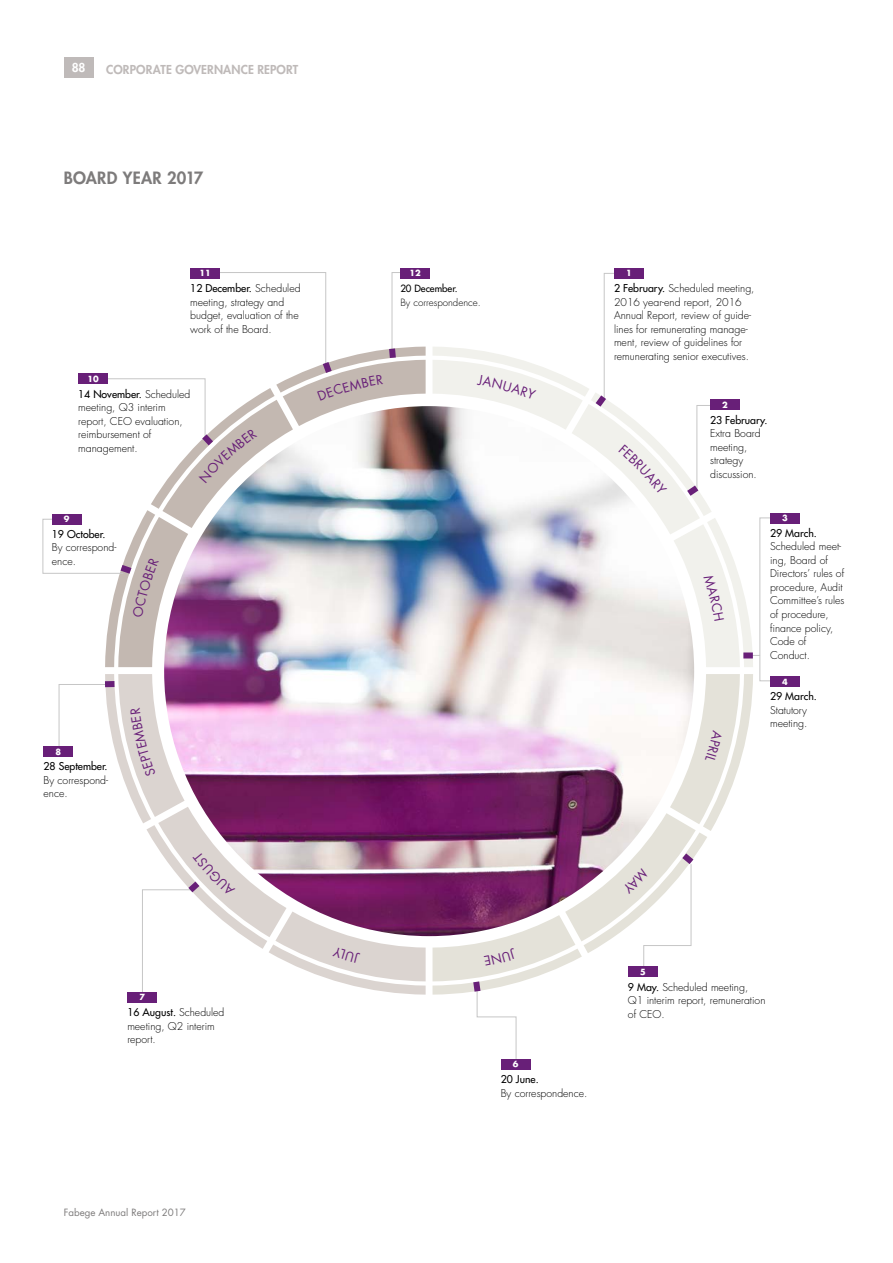
<style>
.page{position:relative;width:893px;height:1263px;background:#fff}
.page>*{position:absolute;margin:0;border:0;box-sizing:border-box;transform-origin:0 0}
.Versal_liten_rubbe{font:800 16.5px "Futura Std";letter-spacing:.01em;color:#7d7b7b}
.t1{font:800 12px "Futura Std";letter-spacing:.01em;color:#bfbab9}
.t2{font:800 12px "Futura Std";color:#fff}
.t3{font:300 10.5px/13.5px "Futura Std";color:#000}
.t4{font:300 9.75px/13.5px "Futura Std";color:#000}
.t5{font:9.75px "Futura Std";color:#7d7b7b}
.t6{font:700 8.25px "Futura Std";color:#fff}
.s1{font-weight:500}
</style>
<div class="page">
<div style="left:64px;top:57px;width:30px;height:20px;background:#bfbab9"></div>
<div style="left:501px;top:1059px;width:29px;height:10px;background:#681f78"></div>
<div style="left:400px;top:268px;width:30px;height:11px;background:#681f78"></div>
<div style="left:614px;top:268px;width:30px;height:11px;background:#681f78"></div>
<div style="left:770px;top:676px;width:30px;height:11px;background:#681f78"></div>
<div style="left:127px;top:992px;width:30px;height:10px;background:#681f78"></div>
<div style="left:44px;top:746px;width:29px;height:11px;background:#681f78"></div>
<div style="left:190px;top:268px;width:30px;height:11px;background:#681f78"></div>
<div style="left:770px;top:513px;width:30px;height:10px;background:#681f78"></div>
<svg style="left:433px;top:273px;width:342px;height:786px"></svg>
<svg style="left:58px;top:674px;width:368px;height:321px"></svg>
<img style="left:42px;top:272px;width:384px;height:395px">
<p class="t2" style="left:72px;top:60px;width:15px">88</p>
<p class="t1" style="left:106px;top:62px;width:193px">CORPORATE GOVERNANCE REPORT</p>
<p class="Versal_liten_rubbe" style="left:64px;top:167px;width:141px">BOARD YEAR 2017</p>
<p class="t6" style="left:199px;top:268px;width:13px">11</p>
<p class="t3" style="left:190px;top:282px;width:112px"><span class="s1">12 December.</span> Scheduled meeting, strategy and budget, evaluation of the work of the Board.</p>
<p class="t6" style="left:87px;top:373px;width:13px">10</p>
<p class="t3" style="left:78px;top:387px;width:114px"><span class="s1">14 November.</span> Scheduled meeting, Q3 interim report, CEO evaluation, reimbursement of management.</p>
<p class="t6" style="left:64px;top:514px;width:7px">9</p>
<p class="t3" style="left:52px;top:528px;width:66px"><span class="s1">19 October.<br></span>By correspond&shy;ence.</p>
<p class="t6" style="left:56px;top:746px;width:7px">8</p>
<p class="t3" style="left:44px;top:760px;width:66px;text-align:justify"><span class="s1">28 September.<br></span>By correspond&shy;ence.</p>
<p class="t6" style="left:139px;top:992px;width:7px">7</p>
<p class="t3" style="left:127px;top:1006px;width:99px"><span class="s1">16 August.</span> Scheduled meeting, Q2 interim report.</p>
<p class="t5" style="left:64px;top:1206px;width:123px">Fabege Annual Report 2017</p>
<p class="t6" style="left:410px;top:268px;width:13px">12</p>
<p class="t4" style="left:400px;top:282px;width:82px"><span class="s1">20 December.<br></span>By correspondence.</p>
<p class="t6" style="left:626px;top:268px;width:7px">1</p>
<p class="t3" style="left:614px;top:282px;width:142px"><span class="s1">2 February.</span> Scheduled meeting,<br>2016 year-end report, 2016<br>Annual Report, review of guide&shy;lines for remunerating manage&shy;ment, review of guidelines for remunerating senior executives.</p>
<p class="t6" style="left:722px;top:399px;width:7px">2</p>
<p class="t3" style="left:710px;top:413px;width:59px"><span class="s1">23 February.<br></span>Extra Board meeting, strategy discussion.</p>
<p class="t6" style="left:782px;top:513px;width:7px">3</p>
<p class="t3" style="left:770px;top:527px;width:76px"><span class="s1">29 March.<br></span>Scheduled meet&shy;ing, Board of<br>Directors’ rules of procedure, Audit<br>Committee’s rules of procedure, finance policy,<br>Code of</p>
<p class="t3" style="left:770px;top:648px;width:41px">Conduct.</p>
<p class="t6" style="left:782px;top:676px;width:7px">4</p>
<p class="t3" style="left:770px;top:690px;width:48px"><span class="s1">29 March.<br></span>Statutory meeting.</p>
<p class="t6" style="left:513px;top:1059px;width:7px">6</p>
<p class="t3" style="left:501px;top:1073px;width:88px"><span class="s1">20 June.<br></span>By correspondence.</p>
<p class="t6" style="left:640px;top:966px;width:7px">5</p>
<p class="t3" style="left:628px;top:980px;width:139px"><span class="s1">9 May.</span> Scheduled meeting,<br>Q1 interim report, remuneration of CEO.</p>
</div>
